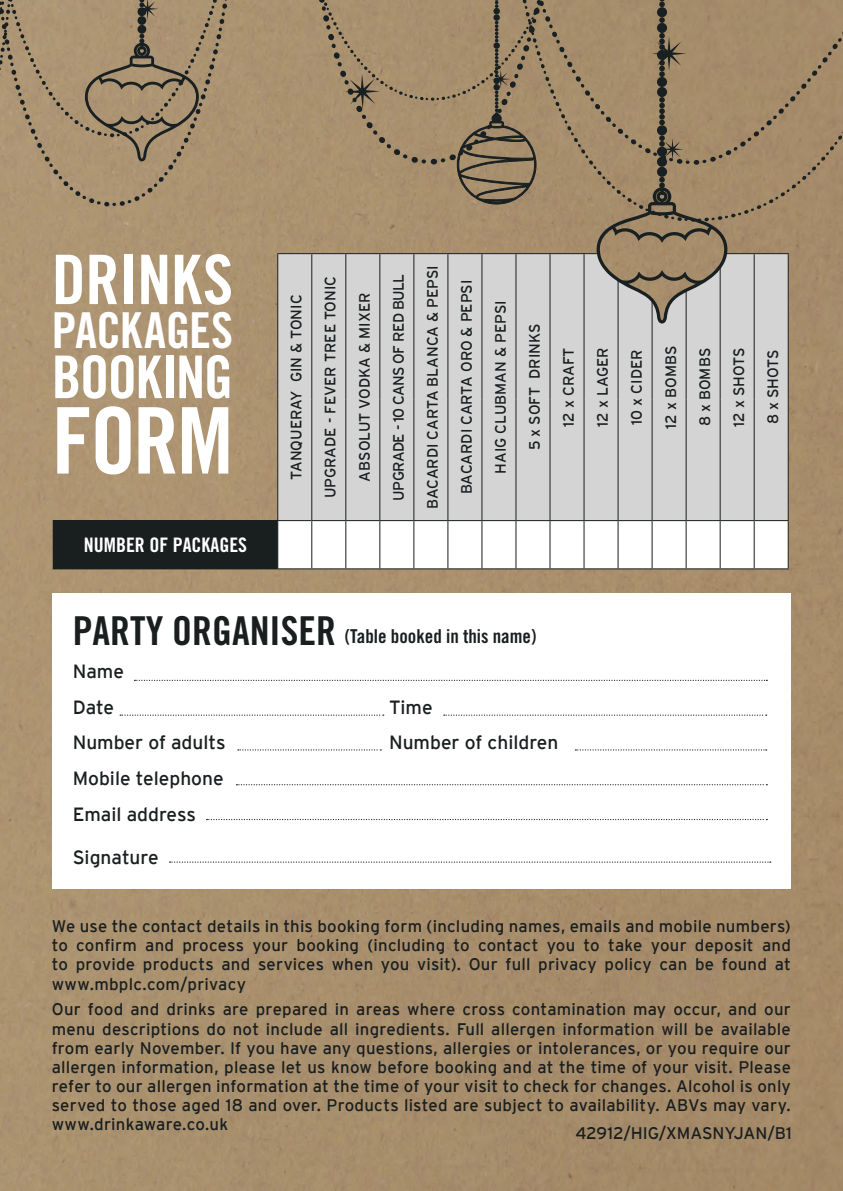
<style>
.page{position:relative;width:843px;height:1191px;background:#fff}
.page>*{position:absolute;margin:0;border:0;box-sizing:border-box;transform-origin:0 0}
.t1{font:92px "Trade Gothic Bold Cond Twenty";color:#fff}
.t2{font:68.4px "Trade Gothic Bold Cond Twenty";letter-spacing:-.005em;color:#fff}
.t3{font:59px "Trade Gothic Bold Cond Twenty";letter-spacing:-.025em;color:#fff}
.t4{font:49.6px "Trade Gothic Bold Cond Twenty";letter-spacing:-.01em;color:#fff}
.t5{font:20px "Trade Gothic Bold Cond Twenty";color:#fff}
.t6{font:19.2px/35.6px "Interstate";color:#191e1f}
.t7{font:19.2px "Trade Gothic Bold Cond Twenty";color:#191e1f}
.t8{font:16.8px/19.2px "Interstate";letter-spacing:.01em;color:#191e1f;text-align:justify}
.t9{font:15px "Interstate";color:#191e1f}
.t10{font:15px "Interstate";letter-spacing:-.04em;color:#191e1f}
.s1{font-size:39.8px}
.s2{color:#241f1f}
</style>
<div class="page">
<img style="left:0;top:0;width:843px;height:1191px">
<div style="left:53px;top:593px;width:738px;height:296px;background:#fff"></div>
<svg style="left:169px;top:861px;width:602px;height:2px"></svg>
<svg style="left:134px;top:680px;width:633px;height:1px"></svg>
<svg style="left:120px;top:715px;width:264px;height:1px"></svg>
<svg style="left:444px;top:715px;width:322px;height:1px"></svg>
<svg style="left:238px;top:749px;width:143px;height:1px"></svg>
<svg style="left:575px;top:749px;width:191px;height:1px"></svg>
<svg style="left:236px;top:784px;width:531px;height:1px"></svg>
<svg style="left:206px;top:819px;width:561px;height:1px"></svg>
<div style="left:278px;top:254px;width:509px;height:266px;background:#d5d4d5"></div>
<div style="left:53px;top:521px;width:225px;height:48px;background:#191e1f"></div>
<svg style="left:278px;top:521px;width:509px;height:47px"></svg>
<hr style="left:277px;top:253px;width:35px;height:1px;background:#191e1f">
<hr style="left:312px;top:253px;width:34px;height:1px;background:#191e1f">
<hr style="left:311px;top:254px;width:1px;height:146px;background:#191e1f">
<hr style="left:345px;top:254px;width:1px;height:146px;background:#191e1f">
<hr style="left:379px;top:254px;width:1px;height:146px;background:#191e1f">
<hr style="left:413px;top:254px;width:1px;height:146px;background:#191e1f">
<hr style="left:447px;top:254px;width:1px;height:146px;background:#191e1f">
<hr style="left:481px;top:254px;width:1px;height:146px;background:#191e1f">
<hr style="left:515px;top:254px;width:1px;height:146px;background:#191e1f">
<hr style="left:549px;top:254px;width:1px;height:146px;background:#191e1f">
<hr style="left:583px;top:254px;width:1px;height:146px;background:#191e1f">
<hr style="left:617px;top:254px;width:1px;height:146px;background:#191e1f">
<hr style="left:651px;top:254px;width:1px;height:146px;background:#191e1f">
<hr style="left:685px;top:254px;width:1px;height:146px;background:#191e1f">
<hr style="left:719px;top:254px;width:1px;height:146px;background:#191e1f">
<hr style="left:753px;top:254px;width:1px;height:146px;background:#191e1f">
<hr style="left:787px;top:254px;width:1px;height:146px;background:#191e1f">
<hr style="left:311px;top:400px;width:1px;height:120px;background:#191e1f">
<hr style="left:345px;top:400px;width:1px;height:120px;background:#191e1f">
<hr style="left:379px;top:400px;width:1px;height:120px;background:#191e1f">
<hr style="left:413px;top:400px;width:1px;height:120px;background:#191e1f">
<hr style="left:447px;top:400px;width:1px;height:120px;background:#191e1f">
<hr style="left:481px;top:400px;width:1px;height:120px;background:#191e1f">
<hr style="left:515px;top:400px;width:1px;height:120px;background:#191e1f">
<hr style="left:549px;top:400px;width:1px;height:120px;background:#191e1f">
<hr style="left:583px;top:400px;width:1px;height:120px;background:#191e1f">
<hr style="left:617px;top:400px;width:1px;height:120px;background:#191e1f">
<hr style="left:651px;top:400px;width:1px;height:120px;background:#191e1f">
<hr style="left:685px;top:400px;width:1px;height:120px;background:#191e1f">
<hr style="left:719px;top:400px;width:1px;height:120px;background:#191e1f">
<hr style="left:753px;top:400px;width:1px;height:120px;background:#191e1f">
<hr style="left:787px;top:400px;width:1px;height:120px;background:#191e1f">
<hr style="left:278px;top:520px;width:34px;height:1px;background:#191e1f">
<hr style="left:312px;top:520px;width:34px;height:1px;background:#191e1f">
<hr style="left:311px;top:521px;width:1px;height:47px;background:#191e1f">
<hr style="left:346px;top:520px;width:34px;height:1px;background:#191e1f">
<hr style="left:345px;top:521px;width:1px;height:47px;background:#191e1f">
<hr style="left:380px;top:520px;width:34px;height:1px;background:#191e1f">
<hr style="left:379px;top:521px;width:1px;height:47px;background:#191e1f">
<hr style="left:414px;top:520px;width:34px;height:1px;background:#191e1f">
<hr style="left:413px;top:521px;width:1px;height:47px;background:#191e1f">
<hr style="left:448px;top:520px;width:34px;height:1px;background:#191e1f">
<hr style="left:447px;top:521px;width:1px;height:47px;background:#191e1f">
<hr style="left:482px;top:520px;width:34px;height:1px;background:#191e1f">
<hr style="left:481px;top:521px;width:1px;height:47px;background:#191e1f">
<hr style="left:516px;top:520px;width:34px;height:1px;background:#191e1f">
<hr style="left:515px;top:521px;width:1px;height:47px;background:#191e1f">
<hr style="left:550px;top:520px;width:34px;height:1px;background:#191e1f">
<hr style="left:549px;top:521px;width:1px;height:47px;background:#191e1f">
<hr style="left:584px;top:520px;width:34px;height:1px;background:#191e1f">
<hr style="left:583px;top:521px;width:1px;height:47px;background:#191e1f">
<hr style="left:618px;top:520px;width:34px;height:1px;background:#191e1f">
<hr style="left:617px;top:521px;width:1px;height:47px;background:#191e1f">
<hr style="left:652px;top:520px;width:34px;height:1px;background:#191e1f">
<hr style="left:651px;top:521px;width:1px;height:47px;background:#191e1f">
<hr style="left:686px;top:520px;width:34px;height:1px;background:#191e1f">
<hr style="left:685px;top:521px;width:1px;height:47px;background:#191e1f">
<hr style="left:720px;top:520px;width:34px;height:1px;background:#191e1f">
<hr style="left:719px;top:521px;width:1px;height:47px;background:#191e1f">
<hr style="left:754px;top:520px;width:34px;height:1px;background:#191e1f">
<hr style="left:753px;top:521px;width:1px;height:47px;background:#191e1f">
<hr style="left:787px;top:521px;width:1px;height:47px;background:#191e1f">
<hr style="left:278px;top:568px;width:34px;height:1px;background:#191e1f">
<hr style="left:312px;top:568px;width:34px;height:1px;background:#191e1f">
<hr style="left:346px;top:568px;width:34px;height:1px;background:#191e1f">
<hr style="left:380px;top:568px;width:34px;height:1px;background:#191e1f">
<hr style="left:414px;top:568px;width:34px;height:1px;background:#191e1f">
<hr style="left:448px;top:568px;width:34px;height:1px;background:#191e1f">
<hr style="left:482px;top:568px;width:34px;height:1px;background:#191e1f">
<hr style="left:516px;top:568px;width:34px;height:1px;background:#191e1f">
<hr style="left:550px;top:568px;width:34px;height:1px;background:#191e1f">
<hr style="left:584px;top:568px;width:34px;height:1px;background:#191e1f">
<hr style="left:618px;top:568px;width:34px;height:1px;background:#191e1f">
<hr style="left:652px;top:568px;width:34px;height:1px;background:#191e1f">
<hr style="left:686px;top:568px;width:34px;height:1px;background:#191e1f">
<hr style="left:720px;top:568px;width:34px;height:1px;background:#191e1f">
<hr style="left:754px;top:568px;width:34px;height:1px;background:#191e1f">
<hr style="left:277px;top:254px;width:1px;height:146px;background:#191e1f">
<hr style="left:277px;top:400px;width:1px;height:120px;background:#191e1f">
<hr style="left:53px;top:520px;width:225px;height:1px;background:#191e1f">
<svg style="left:0;top:0;width:228px;height:207px;background:#a28c6d"></svg>
<svg style="left:319px;top:0;width:524px;height:324px;background:#a59278"></svg>
<h2 class="t2" style="left:52px;top:238px;width:183px">DRINKS</h2>
<h3 class="t4" style="left:52px;top:300px;width:183px">PACKAGES</h3>
<h3 class="t3" style="left:52px;top:341px;width:183px">BOOKING</h3>
<h1 class="t1" style="left:52px;top:385px;width:183px">FORM</h1>
<p class="t5" style="left:84px;top:533px;width:165px">NUMBER OF PACKAGES</p>
<p class="t9" style="left:288px;top:480px;width:187px;rotate:-90deg">TANQUERAY GIN &amp; TONIC</p>
<p class="t9" style="left:322px;top:498px;width:224px;rotate:-90deg">UPGRADE - FEVER TREE TONIC</p>
<p class="t9" style="left:356px;top:482px;width:190px;rotate:-90deg">ABSOLUT VODKA &amp; MIXER</p>
<p class="t10" style="left:390px;top:501px;width:228px;rotate:-90deg">UPGRADE - 10 CANS OF RED BULL</p>
<p class="t9" style="left:424px;top:509px;width:245px;rotate:-90deg">BACARDI CARTA BLANCA &amp; PEPSI</p>
<p class="t9" style="left:458px;top:494px;width:216px;rotate:-90deg">BACARDI CARTA ORO &amp; PEPSI</p>
<p class="t9" style="left:492px;top:474px;width:175px;rotate:-90deg">HAIG CLUBMAN &amp; PEPSI</p>
<p class="t9" style="left:526px;top:450px;width:128px;rotate:-90deg">5 x SOFT DRINKS</p>
<p class="t9" style="left:560px;top:427px;width:81px;rotate:-90deg">12 x CRAFT</p>
<p class="t9" style="left:594px;top:427px;width:81px;rotate:-90deg">12 x LAGER</p>
<p class="t9" style="left:628px;top:425px;width:77px;rotate:-90deg">10 x CIDER</p>
<p class="t9" style="left:662px;top:429px;width:84px;rotate:-90deg">12 x BOMBS</p>
<p class="t9" style="left:696px;top:426px;width:80px;rotate:-90deg">8 x BOMBS</p>
<p class="t9" style="left:730px;top:427px;width:81px;rotate:-90deg">12 x SHOTS</p>
<p class="t9" style="left:764px;top:424px;width:76px;rotate:-90deg">8 x SHOTS</p>
<p class="t7" style="left:73px;top:624px;width:465px"><span class="s1">PARTY ORGANISER</span> (Table booked in this name)</p>
<p class="t6" style="left:73px;top:653px;width:53px">Name<br>Date</p>
<p class="t6" style="left:389px;top:689px;width:45px">Time</p>
<p class="t6" style="left:73px;top:725px;width:154px">Number of adults</p>
<p class="t6" style="left:389px;top:725px;width:171px">Number of children</p>
<p class="t6" style="left:73px;top:760px;width:152px">Mobile telephone<br>Email address</p>
<p class="t6" style="left:73px;top:839px;width:87px">Signature</p>
<p class="t8" style="left:52px;top:916px;width:740px">We use the contact details in this booking form (including names, emails and mobile numbers) to confirm and process your booking (including to contact you to take your deposit and to provide products and services when you visit). Our full privacy policy can be found at www.mbplc.com/privacy</p>
<p class="t8" style="left:52px;top:1000px;width:740px">Our food and drinks are prepared in areas where cross contamination may occur, and our menu descriptions do not include all ingredients. Full allergen informat<span class="s2">ion w</span>ill be available from early November. If you have any questions, allergies or intolerances, or you require our allergen information, please let us know before booking and at the time of your visit. Please refer to our allergen information at the time of your visit to check for changes. Alcohol is only served to those aged 18 and over. Products listed are subject to availability. ABVs may vary. www.drinkaware.co.uk</p>
<p class="t8" style="left:575px;top:1123px;width:218px">42912/HIG/XMASNYJAN/B1</p>
</div>
